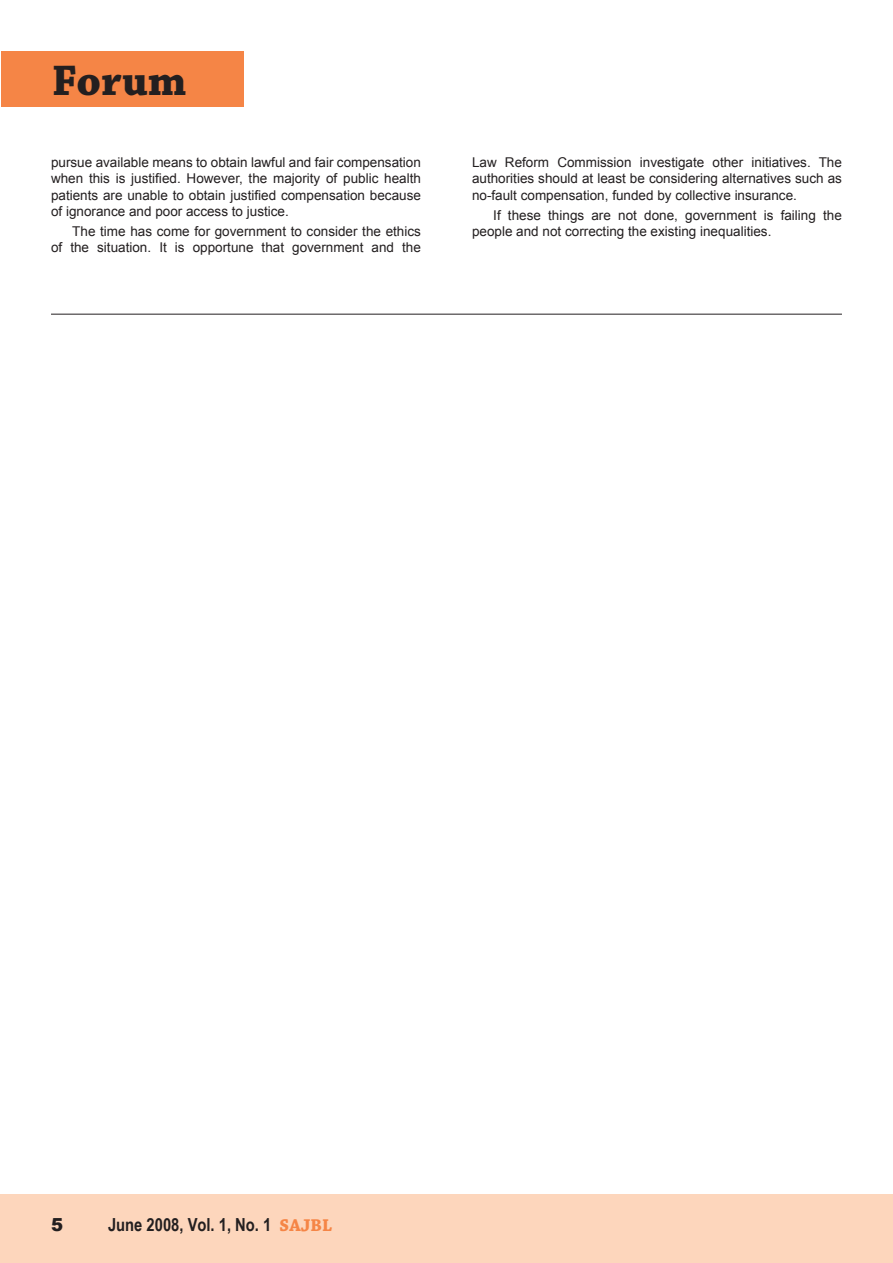
<style>
.page{position:relative;width:893px;height:1263px;background:#fff}
.page>*{position:absolute;margin:0;border:0;box-sizing:border-box;transform-origin:0 0}
.t1{font:700 45px "Chaparral Pro";color:#231f20}
.t2{font:700 18px "Arial Narrow";color:#231f20}
.BODY_COPY_INDENT{font:13.5px/16.2px "Arial";color:#231f20;text-align:justify}
.s1{font-family:"Chaparral Pro";color:#f58546}
</style>
<div class="page">
<div style="left:0;top:1195px;width:893px;height:68px;background:#fdd6bc"></div>
<div style="left:1px;top:51px;width:243px;height:55px;background:#f58546"></div>
<hr style="left:51px;top:314px;width:791px;height:1px;background:#231f20">
<h1 class="t1" style="left:52px;top:55px;width:136px">Forum</h1>
<p class="BODY_COPY_INDENT" style="left:51px;top:154px;width:371px">pursue available means to obtain lawful and fair compensation when this is justified. However, the majority of public health patients are unable to obtain justified compensation because of ignorance and poor access to justice.</p>
<p class="BODY_COPY_INDENT" style="left:51px;top:223px;width:371px;text-align:right">The time has come for government to consider the ethics<br>of the situation. It is opportune that government and the</p>
<p class="BODY_COPY_INDENT" style="left:472px;top:154px;width:371px">Law Reform Commission investigate other initiatives. The authorities should at least be considering alternatives such as no-fault compensation, funded by collective insurance.</p>
<p class="BODY_COPY_INDENT" style="left:472px;top:207px;width:371px;text-indent:21px">If these things are not done, government is failing the people and not correcting the existing inequalities.</p>
<p class="t2" style="left:108px;top:1214px;width:226px">June 2008, Vol. 1, No. 1 <span class="s1">SAJBL</span></p>
</div>
